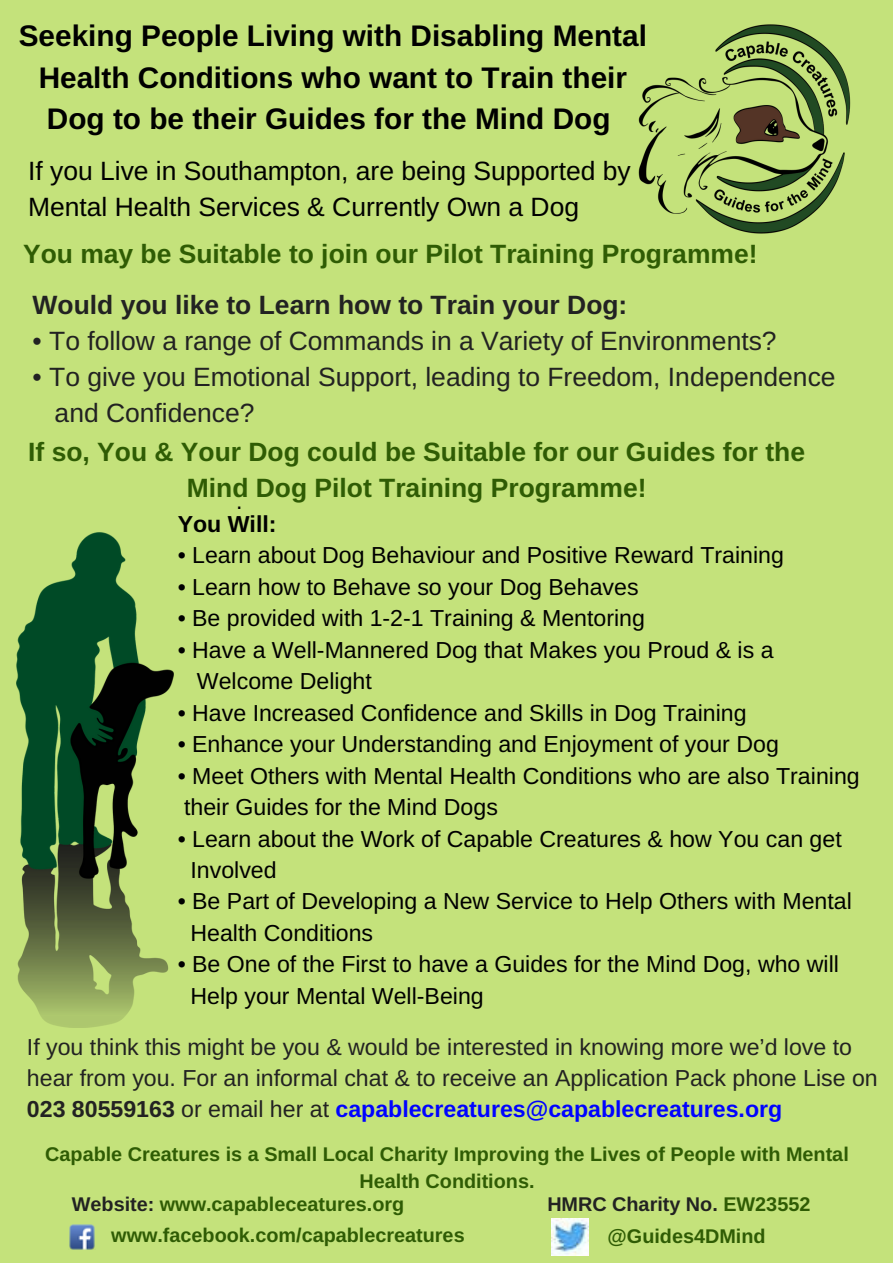
<style>
.page{position:relative;width:893px;height:1263px;background:#fff}
.page>*{position:absolute;margin:0;border:0;box-sizing:border-box;transform-origin:0 0}
.t1{font:700 29.7px/41.5px "Arimo";color:#000;text-align:center}
.t2{font:700 26.4px/36px "Arimo";color:#2f5c04;text-align:center}
.t3{font:26.4px/36px "Arimo";color:#222}
.t4{font:26.4px/36px "Arimo";color:#000}
.t5{font:700 26.4px "Arimo";color:#222}
.t6{font:23.1px/31.5px "Arimo";color:#000}
.t7{font:23.1px/31.5px "Arimo";color:#222}
.t8{font:700 23.1px "Arimo";color:#000}
.t9{font:700 19.8px/27px "Arimo";color:#2f5c04;text-align:center}
.t10{font:700 19.8px "Arimo";color:#222}
.s1{font-weight:700}
.s2{font-weight:700;color:#0003ff}
.s3{color:#222}
.s4{color:#2f5c04}
</style>
<div class="page">
<div style="left:0;top:0;width:892px;height:1262px;background:#c4e27b"></div>
<img style="left:638px;top:24px;width:213px;height:210px">
<img style="left:16px;top:532px;width:158px;height:495px">
<img style="left:69px;top:1224px;width:26px;height:26px">
<img style="left:551px;top:1218px;width:37px;height:38px">
<p class="t1" style="left:19px;top:15px;width:629px">Seeking People Living with Disabling Mental<br>Health Conditions who want to Train their<br>Dog to be their Guides for the Mind Dog</p>
<p class="t4" style="left:28px;top:153px;width:604px">If you Live in Southampton, are being Supported by<br>Mental Health Services &amp; Currently Own a Dog</p>
<p class="t2" style="left:23px;top:236px;width:736px">You may be Suitable to join our Pilot Training Programme!</p>
<p class="t5" style="left:33px;top:290px;width:596px">Would you like to Learn how to Train your Dog:</p>
<p class="t3" style="left:33px;top:322px;width:745px">• To follow a range of Commands in a Variety of Environments?</p>
<p class="t3" style="left:55px;top:358px;width:782px;text-indent:-22px">• To give you Emotional Support, leading to Freedom, Independence and Confidence?</p>
<p class="t2" style="left:28px;top:434px;width:778px">If so, You &amp; Your Dog could be Suitable for our Guides for the<br>Mind Dog Pilot Training Programme!</p>
<p class="t6" style="left:236px;top:485px;width:8px">.</p>
<p class="t8" style="left:178px;top:511px;width:100px">You Will:</p>
<p class="t6" style="left:178px;top:539px;width:607px">• Learn about Dog Behaviour and Positive Reward Training</p>
<p class="t6" style="left:178px;top:571px;width:462px">• Learn how to Behave so your Dog Behaves</p>
<p class="t6" style="left:178px;top:602px;width:469px">• Be provided with 1-2-1 Training &amp; Mentoring</p>
<p class="t6" style="left:197px;top:634px;width:578px;text-indent:-19px">• Have a Well-Mannered Dog that Makes you Proud &amp; is a<br>Welcome Delight</p>
<p class="t6" style="left:178px;top:697px;width:570px">• Have Increased Confidence and Skills in Dog Training</p>
<p class="t6" style="left:178px;top:728px;width:602px">• Enhance your Understanding and Enjoyment of your Dog</p>
<p class="t6" style="left:178px;top:760px;width:683px">• Meet Others with Mental Health Conditions who are also Training their Guides for the Mind Dogs</p>
<p class="t6" style="left:190px;top:823px;width:652px;text-indent:-13px">• Learn about the Work of Capable Creatures &amp; how You can get<br>Involved</p>
<p class="t6" style="left:190px;top:886px;width:663px;text-indent:-13px">• Be Part of Developing a New Service to Help Others with Mental<br>Health Conditions</p>
<p class="t6" style="left:190px;top:949px;width:650px;text-indent:-13px">• Be One of the First to have a Guides for the Mind Dog, who will<br>Help your Mental Well-Being</p>
<p class="t7" style="left:27px;top:1031px;width:852px">If you think this might be you &amp; would be interested in knowing more we’d love to hear from you. For an informal chat &amp; to receive an Application Pack phone Lise on<br><span class="s1">023 80559163</span> or email her at <span class="s2">capablecreatures@capablecreatures.org</span></p>
<p class="t9" style="left:45px;top:1141px;width:805px">Capable Creatures is a Small Local Charity Improving the Lives of People with Mental<br>Health Conditions.</p>
<p class="t9" style="left:72px;top:1190px;width:334px"><span class="s3">Website:</span> www.capableceatures.org</p>
<p class="t10" style="left:547px;top:1193px;width:264px">HMRC Charity No. <span class="s4">EW23552</span></p>
<p class="t9" style="left:111px;top:1222px;width:355px">www.facebook.com/capablecreatures</p>
<p class="t9" style="left:607px;top:1223px;width:159px">@Guides4DMind</p>
</div>
